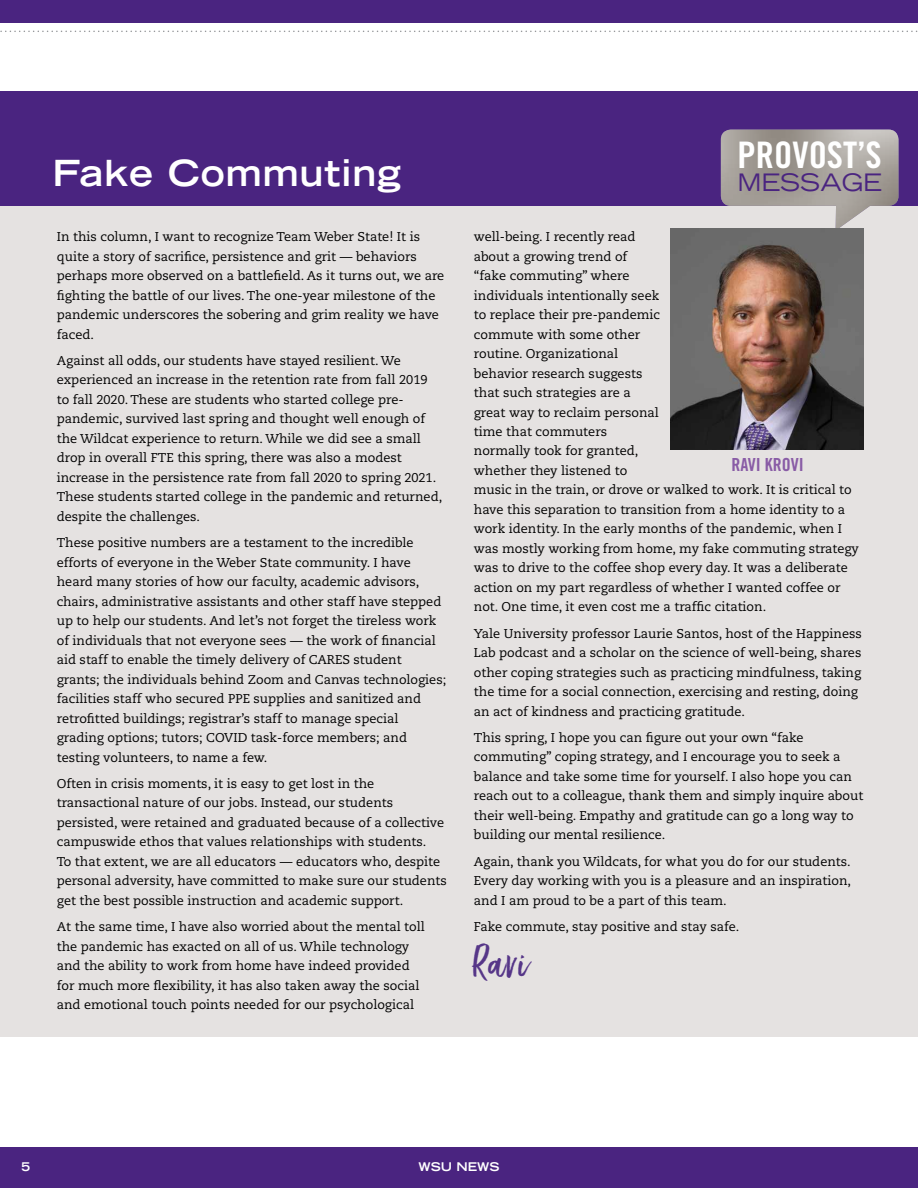
<style>
.page{position:relative;width:918px;height:1188px;background:#fff}
.page>*{position:absolute;margin:0;border:0;box-sizing:border-box;transform-origin:0 0}
.t1{font:39.75px "Ernestand Emily Upright Solid";color:#563688}
.t2{font:36.6px "Trade Gothic LT Std Bd Cn 20";color:#fff}
.t3{font:700 expanded 36px "Trade Gothic LT Std";letter-spacing:.025em;color:#fff}
.t4{font:expanded 24.15px "Trade Gothic LT Std";color:#4a2480}
.t5{font:18px "Trade Gothic LT Std Bd Cn 20";color:#895ca6}
.t6{font:12.75px/19.5px "Caecilia LT Std";color:#000}
.t7{font:700 expanded 12px "Trade Gothic LT Std";color:#fff}
</style>
<div class="page">
<div style="left:0;top:182px;width:918px;height:855px;background:#e5e2e1"></div>
<div style="left:0;top:92px;width:918px;height:114px;background:#4a2480"></div>
<img style="left:721px;top:130px;width:177px;height:98px">
<img style="left:671px;top:228px;width:193px;height:221px">
<div style="left:0;top:0;width:918px;height:22px;background:#4a2480"></div>
<svg style="left:0;top:31px;width:918px;height:1px"></svg>
<div style="left:0;top:1148px;width:918px;height:40px;background:#4a2480"></div>
<h3 class="t3" style="left:52px;top:150px;width:350px">Fake Commuting</h3>
<p class="t6" style="left:57px;top:227px;width:389px">In this column, I want to recognize Team Weber State! It is quite a story of sacrifice, persistence and grit — behaviors perhaps more observed on a battlefield. As it turns out, we are fighting the battle of our lives. The one-year milestone of the pandemic underscores the sobering and grim reality we have faced.</p>
<p class="t6" style="left:57px;top:351px;width:387px">Against all odds, our students have stayed resilient. We experienced an increase in the retention rate from fall 2019 to fall 2020. These are students who started college pre&shy;pandemic, survived last spring and thought well enough of the Wildcat experience to return. While we did see a small drop in overall FTE this spring, there was also a modest increase in the persistence rate from fall 2020 to spring 2021.<br>These students started college in the pandemic and returned, despite the challenges.</p>
<p class="t6" style="left:57px;top:533px;width:391px">These positive numbers are a testament to the incredible efforts of everyone in the Weber State community. I have heard many stories of how our faculty, academic advisors, chairs, administrative assistants and other staff have stepped up to help our students. And let’s not forget the tireless work of individuals that not everyone sees — the work of financial aid staff to enable the timely delivery of CARES student grants; the individuals behind Zoom and Canvas technologies; facilities staff who secured PPE supplies and sanitized and retrofitted buildings; registrar’s staff to manage special grading options; tutors; COVID task-force members; and testing volunteers, to name a few.</p>
<p class="t6" style="left:57px;top:774px;width:392px">Often in crisis moments, it is easy to get lost in the transactional nature of our jobs. Instead, our students persisted, were retained and graduated because of a collective campuswide ethos that values relationships with students.<br>To that extent, we are all educators — educators who, despite personal adversity, have committed to make sure our students get the best possible instruction and academic support.</p>
<p class="t6" style="left:57px;top:917px;width:370px">At the same time, I have also worried about the mental toll the pandemic has exacted on all of us. While technology and the ability to work from home have indeed provided for much more flexibility, it has also taken away the social and emotional touch points needed for our psychological</p>
<h2 class="t2" style="left:738px;top:133px;width:146px">PROVOST’S</h2>
<h3 class="t4" style="left:737px;top:167px;width:146px">MESSAGE</h3>
<p class="t6" style="left:474px;top:227px;width:386px">well-being. I recently read<br>about a growing trend of<br>“fake commuting” where<br>individuals intentionally seek<br>to replace their pre-pandemic<br>commute with some other<br>routine. Organizational<br>behavior research suggests<br>that such strategies are a<br>great way to reclaim personal<br>time that commuters<br>normally took for granted,<br>whether they listened to<br>music in the train, or drove or walked to work. It is critical to have this separation to transition from a home identity to a work identity. In the early months of the pandemic, when I was mostly working from home, my fake commuting strategy was to drive to the coffee shop every day. It was a deliberate action on my part regardless of whether I wanted coffee or not. One time, it even cost me a traffic citation.</p>
<p class="t6" style="left:474px;top:624px;width:390px">Yale University professor Laurie Santos, host of the Happiness Lab podcast and a scholar on the science of well-being, shares other coping strategies such as practicing mindfulness, taking the time for a social connection, exercising and resting, doing an act of kindness and practicing gratitude.</p>
<p class="t6" style="left:474px;top:728px;width:391px">This spring, I hope you can figure out your own “fake commuting” coping strategy, and I encourage you to seek a balance and take some time for yourself. I also hope you can reach out to a colleague, thank them and simply inquire about their well-being. Empathy and gratitude can go a long way to building our mental resilience.</p>
<p class="t6" style="left:474px;top:852px;width:379px;text-align:justify">Again, thank you Wildcats, for what you do for our students.<br>Every day working with you is a pleasure and an inspiration, and I am proud to be a part of this team.</p>
<p class="t6" style="left:474px;top:917px;width:267px">Fake commute, stay positive and stay safe.</p>
<h1 class="t1" style="left:474px;top:939px;width:57px">Ravi</h1>
<h3 class="t5" style="left:732px;top:454px;width:74px">RAVI KROVI</h3>
<p class="t7" style="left:22px;top:1158px;width:10px">5</p>
<p class="t7" style="left:419px;top:1158px;width:82px">WSU NEWS</p>
</div>
